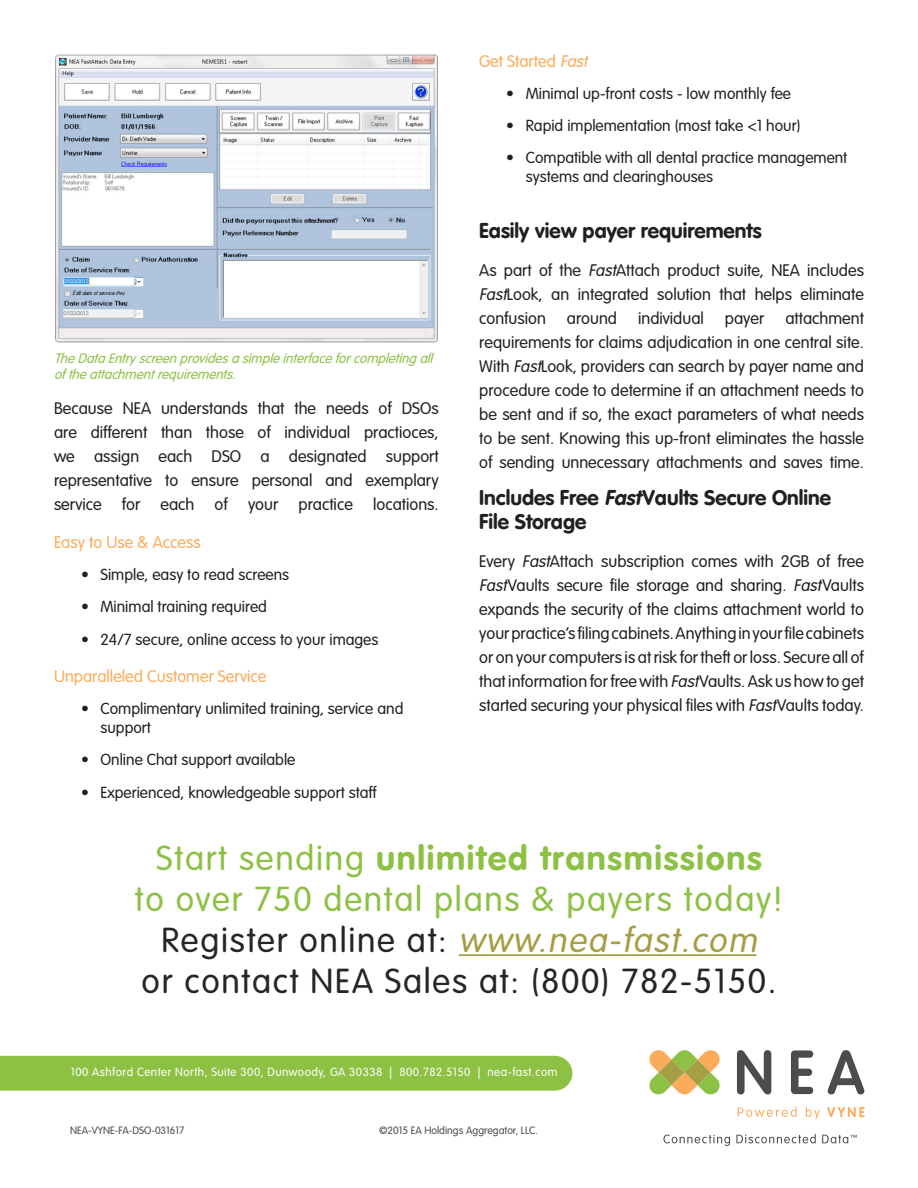
<style>
.page{position:relative;width:918px;height:1188px;background:#fff}
.page>*{position:absolute;margin:0;border:0;box-sizing:border-box;transform-origin:0 0}
.Page_Header{font:300 34.2px/41.1px "VAG Rounded Std";letter-spacing:.05em;color:#8cc144;text-align:center}
.Page_Header-2{font:300 34.2px "VAG Rounded Std";letter-spacing:.05em;color:#262626}
.Body_Copy{font:21px/24px "VAG Rounded Bold";color:#231f20}
.Body_Copy-2{font:300 16.5px/24px "VAG Rounded Std";color:#231f20;text-align:justify}
.Subheaders{font:300 16.5px "VAG Rounded Std";color:#faac5b}
.Body_Copy-3{font:300 16.5px "VAG Rounded Std";color:#faac5b}
.t1{font:300 15.75px/18.8px "VAG Rounded Std";color:#231f20}
.t2{font:italic 300 13.5px/16.2px "VAG Rounded Std";color:#8cc144}
.t3{font:300 11.7px "VAG Rounded Std";letter-spacing:.04em;color:#fff}
.t4{font:300 10.5px "VAG Rounded Std";color:#4b4c4d}
.s1{font-style:italic}
.s2{font-family:"VAG Rounded Bold";font-weight:400}
.s3{font-style:italic;color:#a69e45}
</style>
<div class="page">
<div style="left:0;top:1056px;width:572px;height:35px;background:#8cc144"></div>
<svg style="left:649px;top:1050px;width:71px;height:45px"></svg>
<svg style="left:737px;top:1050px;width:34px;height:44px"></svg>
<svg style="left:791px;top:1050px;width:22px;height:44px"></svg>
<svg style="left:828px;top:1050px;width:36px;height:44px"></svg>
<svg style="left:738px;top:1107px;width:59px;height:10px"></svg>
<svg style="left:806px;top:1107px;width:14px;height:13px"></svg>
<svg style="left:827px;top:1107px;width:38px;height:10px"></svg>
<svg style="left:663px;top:1135px;width:67px;height:11px"></svg>
<svg style="left:736px;top:1134px;width:80px;height:9px"></svg>
<svg style="left:822px;top:1135px;width:35px;height:8px"></svg>
<img style="left:55px;top:54px;width:383px;height:289px">
<hr style="left:459px;top:954px;width:298px;height:2px;background:#a69e45">
<p class="t2" style="left:54px;top:351px;width:384px">TheDataEntryscreenprovidesasimpleinterfaceforcompletingall oftheattachmentrequirements.</p>
<p class="Body_Copy-2" style="left:54px;top:397px;width:386px">Because NEA understands that the needs of DSOs are different than those of individual practioces, we assign each DSO a designated support representative to ensure personal and exemplary service for each of your practice locations.</p>
<p class="Body_Copy-3" style="left:54px;top:533px;width:148px">Easy to Use &amp; Access</p>
<p class="t1" style="left:81px;top:566px;width:210px">• Simple, easy to read screens</p>
<p class="t1" style="left:81px;top:598px;width:187px">• Minimal training required</p>
<p class="t1" style="left:81px;top:630px;width:299px">• 24/7 secure, online access to your images</p>
<p class="Subheaders" style="left:54px;top:667px;width:214px">Unparalleled Customer Service</p>
<p class="t1" style="left:100px;top:700px;width:304px;text-indent:-19px">• Complimentary unlimited training, service and support</p>
<p class="t1" style="left:81px;top:751px;width:216px">• Online Chat support available</p>
<p class="t1" style="left:81px;top:783px;width:297px">• Experienced, knowledgeable support staff</p>
<p class="Subheaders" style="left:479px;top:51px;width:113px">Get Started <span class="s1">Fast</span></p>
<p class="t1" style="left:506px;top:85px;width:286px">• Minimal up-front costs - low monthly fee</p>
<p class="t1" style="left:506px;top:117px;width:296px">• Rapid implementation (most take &lt;1 hour)</p>
<p class="t1" style="left:526px;top:149px;width:323px;text-indent:-19px">• Compatible with all dental practice management systems and clearinghouses</p>
<p class="Body_Copy" style="left:479px;top:219px;width:284px">Easily view payer requirements</p>
<p class="Body_Copy-2" style="left:479px;top:259px;width:386px">As part of the <span class="s1">Fast</span>Attach product suite, NEA includes <span class="s1">Fast</span>Look, an integrated solution that helps eliminate confusion</p>
<p class="Body_Copy-2" style="left:479px;top:307px;width:386px;text-indent:306px">attachment requirements for claims adjudication in one central site.<br>With <span class="s1">Fast</span>Look, providers can search by payer name and procedure code to determine if an attachment needs to be sent and if so, the exact parameters of what needs to be sent. Knowing this up-front eliminates the hassle of sending unnecessary attachments and saves time.</p>
<p class="Body_Copy" style="left:479px;top:486px;width:353px">Includes Free <span class="s1">Fast</span>Vaults Secure Online<br>File Storage</p>
<p class="Body_Copy-2" style="left:479px;top:550px;width:386px">Every <span class="s1">Fast</span>Attach subscription comes with 2GB of free <span class="s1">Fast</span>Vaults secure file storage and sharing. <span class="s1">Fast</span>Vaults expands the security of the claims attachment world to your practice’s filing cabinets. Anything in your file cabinets or on your computers is at risk for theft or loss. Secure all of that information for free with <span class="s1">Fast</span>Vaults. Ask us how to get started securing your physical files with <span class="s1">Fast</span>Vaults today.</p>
<p class="Body_Copy-2" style="left:567px;top:307px;width:52px">around</p>
<p class="Body_Copy-2" style="left:638px;top:307px;width:67px">individual</p>
<p class="Body_Copy-2" style="left:725px;top:307px;width:41px">payer</p>
<p class="Page_Header" style="left:135px;top:838px;width:650px">Start sending <span class="s2">unlimited transmissions<br></span>to over 750 dental plans &amp; payers today!</p>
<p class="Page_Header-2" style="left:161px;top:920px;width:604px">Register online at: <span class="s3">www.nea-fast.com</span></p>
<p class="Page_Header-2" style="left:142px;top:961px;width:636px">or contact NEA Sales at: (800) 782-5150.</p>
<p class="t3" style="left:71px;top:1066px;width:488px">100 Ashford Center North, Suite 300, Dunwoody, GA 30338 | 800.782.5150 | nea-fast.com</p>
<p class="t4" style="left:70px;top:1125px;width:116px">NEA-VYNE-FA-DSO-031617</p>
<p class="t4" style="left:379px;top:1124px;width:160px">©2015 EA Holdings Aggregator, LLC.</p>
</div>
